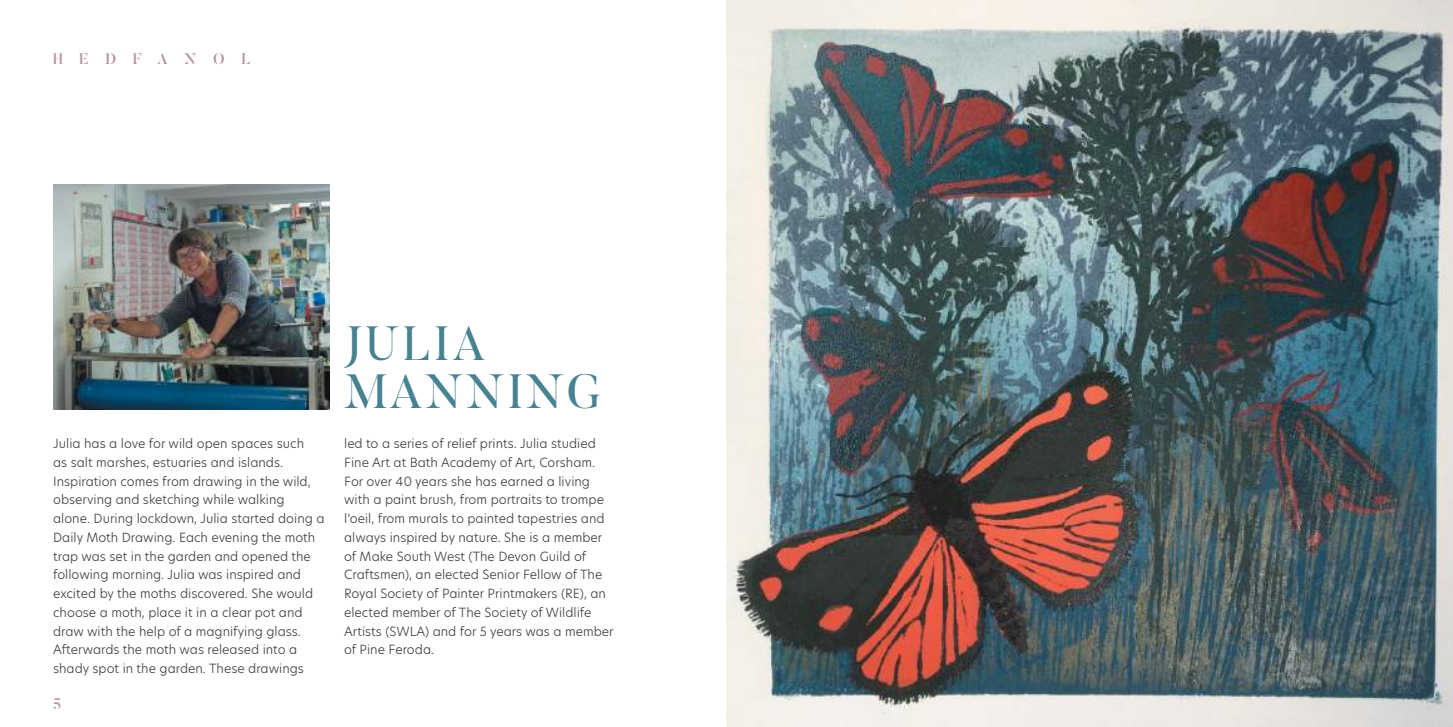
<style>
.page{position:relative;width:1453px;height:727px;background:#fff}
.page>*{position:absolute;margin:0;border:0;box-sizing:border-box;transform-origin:0 0}
.t1{font:47.75px/47.8px "Butler";letter-spacing:.05em;color:#478290}
.t2{font:500 15.25px "Butler Stencil";letter-spacing:1.08em;color:#b7949d}
.t3{font:300 12.5px/18.8px "New Hero";color:#404042}
</style>
<div class="page">
<img style="left:727px;top:0;width:726px;height:726px">
<img style="left:53px;top:184px;width:276px;height:225px">
<p class="t2" style="left:53px;top:49px;width:199px">HEDFANOL</p>
<h1 class="t1" style="left:344px;top:319px;width:259px">JULIA<br>MANNING</h1>
<p class="t3" style="left:53px;top:433px;width:273px">Julia has a love for wild open spaces such<br>as salt marshes, estuaries and islands.<br>Inspiration comes from drawing in the wild, observing and sketching while walking alone. During lockdown, Julia started doing a Daily Moth Drawing. Each evening the moth trap was set in the garden and opened the following morning. Julia was inspired and excited by the moths discovered. She would choose a moth, place it in a clear pot and draw with the help of a magnifying glass.<br>Afterwards the moth was released into a shady spot in the garden. These drawings</p>
<p class="t3" style="left:344px;top:433px;width:271px">led to a series of relief prints. Julia studied Fine Art at Bath Academy of Art, Corsham.<br>For over 40 years she has earned a living with a paint brush, from portraits to trompe l’oeil, from murals to painted tapestries and always inspired by nature. She is a member of Make South West (The Devon Guild of Craftsmen), an elected Senior Fellow of The Royal Society of Painter Printmakers (RE), an elected member of The Society of Wildlife Artists (SWLA) and for 5 years was a member of Pine Feroda.</p>
<p class="t2" style="left:53px;top:694px;width:10px">5</p>
</div>
